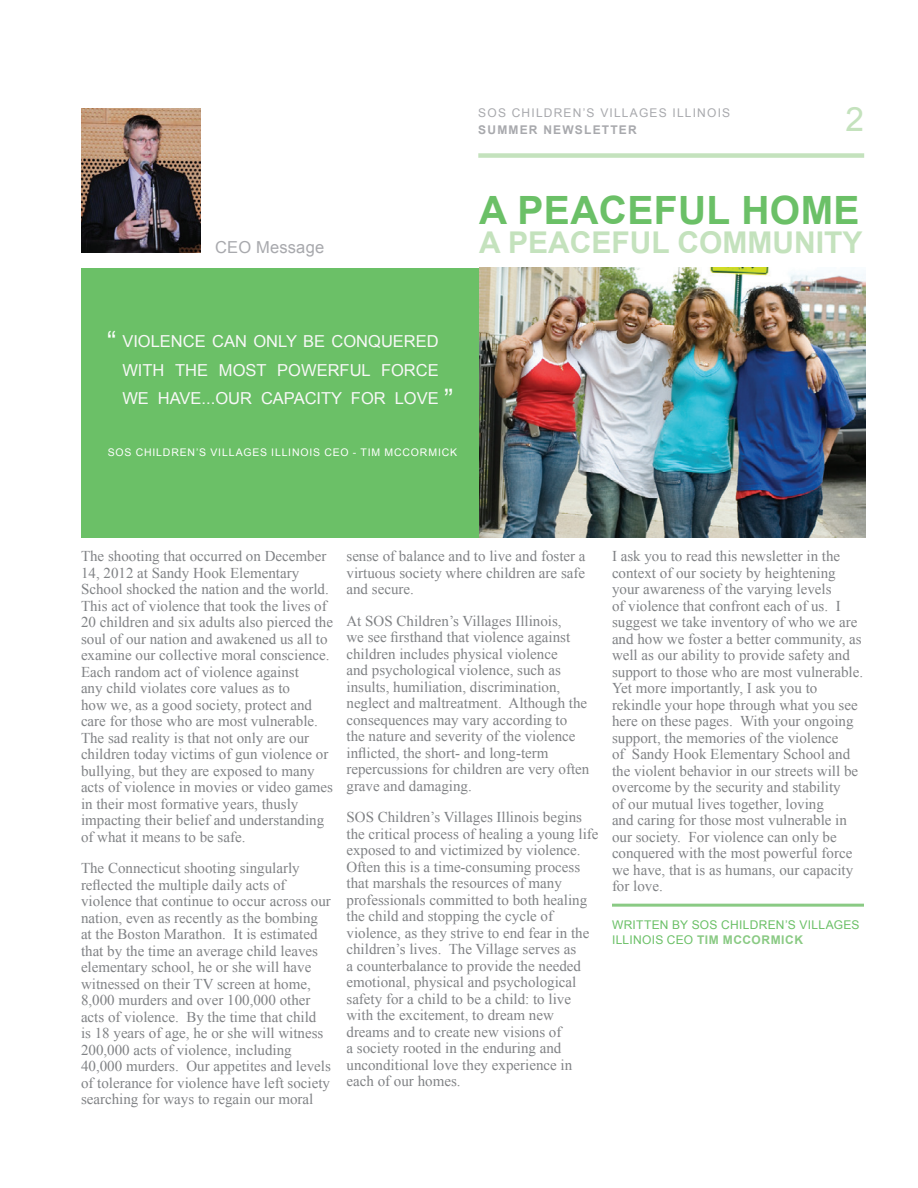
<style>
.page{position:relative;width:918px;height:1188px;background:#fff}
.page>*{position:absolute;margin:0;border:0;box-sizing:border-box;transform-origin:0 0}
.t1{font:700 39px "Arial";letter-spacing:.01em;color:#6bc067}
.t2{font:33.45px "Arial";color:#c4e2bd}
.t3{font:700 30px "Arial";color:#c4e2bd}
.t4{font:condensed 27px "Helvetica Neue LT Std";color:#fff}
.t5{font:16.5px/28.5px "Arial";color:#f8f8f7;text-align:justify}
.t6{font:16.5px "Arial";color:#a8a9ad}
.t7{font:15px/16.5px "Times New Roman";color:#808285}
.t8{font:12px "Arial";letter-spacing:.025em;color:#6bc067}
.t9{font:12px "Arial";letter-spacing:.1em;color:#a8a9ad}
.t10{font:700 12px "Arial";letter-spacing:.1em;color:#a8a9ad}
.t11{font:700 12px "Arial";letter-spacing:.045em;color:#8aca84}
.t12{font:10.5px "Arial";letter-spacing:.08em;color:#fff}
</style>
<div class="page">
<div style="left:478px;top:153px;width:386px;height:5px;background:#c4e2bd"></div>
<div style="left:81px;top:268px;width:783px;height:269px;background:#6bc067"></div>
<img style="left:479px;top:268px;width:386px;height:269px">
<hr style="left:612px;top:904px;width:252px;height:3px;background:#8aca84">
<img style="left:81px;top:109px;width:119px;height:143px">
<p class="t6" style="left:215px;top:236px;width:13px">CEO</p>
<p class="t6" style="left:256px;top:236px;width:69px">MESSAGE</p>
<p class="t9" style="left:478px;top:105px;width:253px">SOS CHILDREN’S VILLAGES ILLINOIS</p>
<p class="t10" style="left:478px;top:122px;width:160px">SUMMER NEWSLETTER</p>
<h2 class="t2" style="left:845px;top:97px;width:20px">2</h2>
<h1 class="t1" style="left:479px;top:185px;width:382px">A PEACEFUL HOME</h1>
<h3 class="t3" style="left:479px;top:222px;width:385px">A PEACEFUL COMMUNITY</h3>
<h3 class="t4" style="left:106px;top:325px;width:12px">“</h3>
<p class="t5" style="left:122px;top:327px;width:318px">VIOLENCE CAN ONLY BE CONQUERED WITH TH E MOST POWERFUL FORCE WE HAVE...OUR CAPACITY FOR LOVE</p>
<h3 class="t4" style="left:443px;top:383px;width:12px">”</h3>
<p class="t12" style="left:108px;top:446px;width:9px">SOS</p>
<p class="t12" style="left:136px;top:446px;width:198px">CH ILDREN’S VILLAGES I LLINOIS CEO</p>
<p class="t12" style="left:353px;top:446px;width:106px">- TIM MCCORMICK</p>
<p class="t7" style="left:81px;top:548px;width:254px">The shooting that occurred on December 14, 2012 at Sandy Hook Elementary School shocked the nation and the world.<br>This act of violence that took the lives of 20 children and six adults also pierced the soul of our nation and awakened us all to examine our collective moral conscience.<br>Each random act of violence against<br>any child violates core values as to<br>how we, as a good society, protect and care for those who are most vulnerable.<br>The sad reality is that not only are our children today victims of gun violence or bullying, but they are exposed to many acts of violence in movies or video games in their most formative years, thusly impacting their belief and understanding of what it means to be safe.</p>
<p class="t7" style="left:81px;top:860px;width:251px">The Connecticut shooting singularly reflected the multiple daily acts of violence that continue to occur across our nation, even as recently as the bombing at the Boston Marathon. It is estimated that by the time an average child leaves elementary school, he or she will have witnessed on their TV screen at home, 8,000 murders and over 100,000 other acts of violence. By the time that child<br>is 18 years of age, he or she will witness 200,000 acts of violence, including 40,000 murders. Our appetites and levels of tolerance for violence have left society searching for ways to regain our moral</p>
<p class="t7" style="left:346px;top:548px;width:241px;text-align:justify">sense of balance and to live and foster a virtuous society where children are safe and secure.</p>
<p class="t7" style="left:346px;top:612px;width:244px">At SOS Children’s Villages Illinois,<br>we see firsthand that violence against children includes physical violence<br>and psychological violence, such as insults, humiliation, discrimination, neglect and maltreatment. Although the consequences may vary according to the nature and severity of the violence inflicted, the short- and long-term repercussions for children are very often grave and damaging.</p>
<p class="t7" style="left:346px;top:809px;width:254px">SOS Children’s Villages Illinois begins the critical process of healing a young life exposed to and victimized by violence.<br>Often this is a time-consuming process that marshals the resources of many professionals committed to both healing the child and stopping the cycle of violence, as they strive to end fear in the children’s lives. The Village serves as<br>a counterbalance to provide the needed emotional, physical and psychological safety for a child to be a child: to live with the excitement, to dream new dreams and to create new visions of<br>a society rooted in the enduring and unconditional love they experience in each of our homes.</p>
<p class="t7" style="left:612px;top:548px;width:253px">I ask you to read this newsletter in the context of our society by heightening your awareness of the varying levels<br>of violence that confront each of us. I suggest we take inventory of who we are and how we foster a better community, as well as our ability to provide safety and support to those who are most vulnerable.<br>Yet more importantly, I ask you to rekindle your hope through what you see here on these pages. With your ongoing support, the memories of the violence<br>of Sandy Hook Elementary School and the violent behavior in our streets will be overcome by the security and stability<br>of our mutual lives together, loving<br>and caring for those most vulnerable in our society. For violence can only be conquered with the most powerful force we have, that is as humans, our capacity for love.</p>
<p class="t8" style="left:612px;top:917px;width:89px">WRITTEN BY SOS</p>
<p class="t8" style="left:721px;top:917px;width:140px">CH ILDREN’S VILLAGES</p>
<p class="t8" style="left:612px;top:932px;width:65px">I LLINOIS CEO</p>
<p class="t11" style="left:697px;top:932px;width:64px">TIM MCCORMIC</p>
<p class="t11" style="left:794px;top:932px;width:10px">K</p>
</div>
